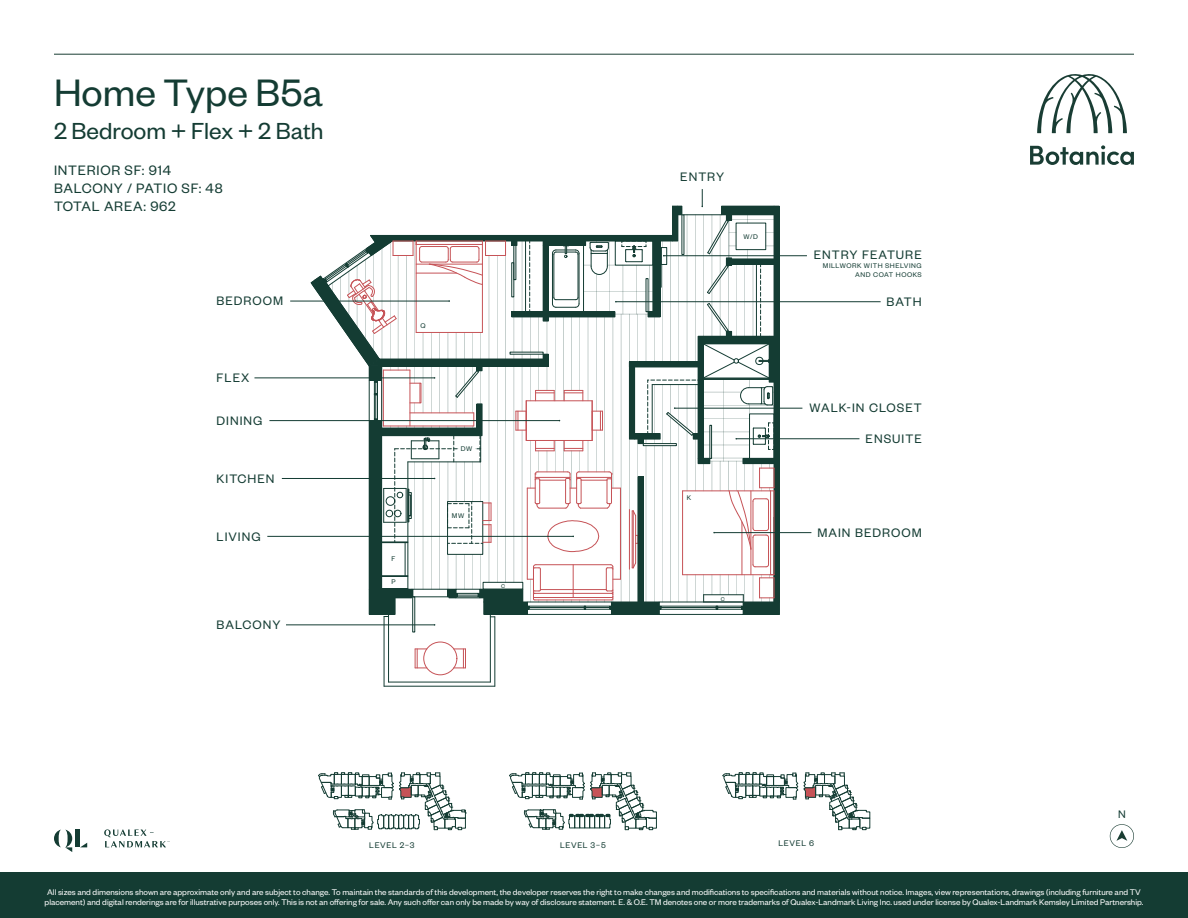
<style>
.page{position:relative;width:1188px;height:918px;background:#fff}
.page>*{position:absolute;margin:0;border:0;box-sizing:border-box;transform-origin:0 0}
.t1{font:42px "Founders Grotesk";color:#143c33}
.t2{font:25.5px "Founders Grotesk";color:#143c33}
.t3{font:15px "Founders Grotesk";letter-spacing:.05em;color:#143c33}
.t4{font:13.5px "Founders Grotesk";letter-spacing:.075em;color:#143c33}
.t5{font:12px "Founders Grotesk";color:#143c33}
.t6{font:9px/9.8px "Founders Grotesk";color:#fff}
.t7{font:9px "Founders Grotesk";letter-spacing:.075em;color:#143c33}
.t8{font:7.5px/9px "Founders Grotesk";letter-spacing:.075em;color:#143c33;text-align:right}
.t9{font:6px "Founders Grotesk";color:#143c33}
</style>
<div class="page">
<div style="left:0;top:873px;width:1188px;height:45px;background:#143c33"></div>
<svg style="left:1037px;top:74px;width:90px;height:59px"></svg>
<svg style="left:1030px;top:145px;width:104px;height:20px"></svg>
<svg style="left:54px;top:830px;width:18px;height:22px"></svg>
<div style="left:75px;top:830px;width:5px;height:17px;background:#143c33"></div>
<svg style="left:81px;top:843px;width:6px;height:4px"></svg>
<svg style="left:104px;top:829px;width:65px;height:18px"></svg>
<hr style="left:384px;top:616px;width:1px;height:70px;background:#143c33">
<hr style="left:388px;top:616px;width:1px;height:66px;background:#143c33">
<hr style="left:384px;top:686px;width:111px;height:1px;background:#143c33">
<hr style="left:389px;top:682px;width:101px;height:1px;background:#143c33">
<hr style="left:495px;top:617px;width:1px;height:69px;background:#143c33">
<hr style="left:490px;top:614px;width:1px;height:68px;background:#143c33">
<div style="left:774px;top:206px;width:5px;height:311px;background:#143c33"></div>
<div style="left:774px;top:517px;width:5px;height:85px;background:#143c33"></div>
<hr style="left:779px;top:517px;width:1px;height:97px;background:#143c33">
<div style="left:743px;top:602px;width:36px;height:12px;background:#143c33"></div>
<div style="left:743px;top:602px;width:36px;height:13px;border:1px solid #143c33"></div>
<div style="left:412px;top:597px;width:3px;height:35px;border:1px solid #143c33"></div>
<svg style="left:454px;top:649px;width:12px;height:20px"></svg>
<div style="left:424px;top:642px;width:33px;height:33px;border:1px solid #c65357;border-radius:50%"></div>
<svg style="left:415px;top:649px;width:12px;height:20px"></svg>
<svg style="left:1110px;top:824px;width:24px;height:24px"></svg>
<svg style="left:318px;top:773px;width:148px;height:57px"></svg>
<svg style="left:509px;top:773px;width:148px;height:57px"></svg>
<svg style="left:722px;top:773px;width:76px;height:27px"></svg>
<svg style="left:804px;top:773px;width:66px;height:57px"></svg>
<hr style="left:54px;top:54px;width:1080px;height:1px;background:#1a3d33">
<hr style="left:675px;top:408px;width:127px;height:1px;background:#143c33">
<hr style="left:616px;top:301px;width:265px;height:1px;background:#143c33">
<hr style="left:736px;top:439px;width:123px;height:1px;background:#143c33">
<hr style="left:714px;top:532px;width:97px;height:1px;background:#143c33">
<hr style="left:664px;top:255px;width:143px;height:1px;background:#143c33">
<hr style="left:290px;top:301px;width:159px;height:1px;background:#143c33">
<hr style="left:254px;top:378px;width:181px;height:1px;background:#143c33">
<hr style="left:286px;top:625px;width:149px;height:1px;background:#143c33">
<hr style="left:282px;top:478px;width:153px;height:1px;background:#143c33">
<hr style="left:269px;top:420px;width:291px;height:1px;background:#143c33">
<hr style="left:267px;top:536px;width:306px;height:1px;background:#143c33">
<svg style="left:311px;top:189px;width:464px;height:429px"></svg>
<p class="t1" style="left:54px;top:67px;width:270px">Home Type B5a</p>
<p class="t2" style="left:54px;top:116px;width:271px">2 Bedroom + Flex + 2 Bath</p>
<p class="t3" style="left:54px;top:161px;width:118px">INTERIOR SF: 914</p>
<p class="t3" style="left:54px;top:179px;width:170px">BALCONY / PATIO SF: 48</p>
<p class="t3" style="left:54px;top:197px;width:123px">TOTAL AREA: 962</p>
<p class="t4" style="left:216px;top:293px;width:68px">BEDROOM</p>
<p class="t4" style="left:217px;top:369px;width:34px">FLEX</p>
<p class="t4" style="left:217px;top:412px;width:47px">DINING</p>
<p class="t4" style="left:217px;top:470px;width:59px">KITCHEN</p>
<p class="t4" style="left:217px;top:528px;width:46px">LIVING</p>
<p class="t4" style="left:217px;top:616px;width:66px">BALCONY</p>
<p class="t8" style="left:421px;top:320px;width:7px">Q</p>
<p class="t8" style="left:392px;top:554px;width:5px">F</p>
<p class="t8" style="left:391px;top:577px;width:6px">P</p>
<p class="t8" style="left:461px;top:443px;width:13px">DW</p>
<p class="t8" style="left:452px;top:511px;width:14px">MW</p>
<p class="t9" style="left:501px;top:582px;width:5px">C</p>
<p class="t4" style="left:680px;top:169px;width:45px">ENTRY</p>
<p class="t8" style="left:744px;top:231px;width:16px">W/D</p>
<p class="t8" style="left:687px;top:493px;width:6px">K</p>
<p class="t9" style="left:721px;top:595px;width:5px">C</p>
<p class="t4" style="left:814px;top:246px;width:110px">ENTRY FEATURE</p>
<p class="t8" style="left:823px;top:260px;width:100px">MILLWORK WITH SHELVING<br>AND COAT HOOKS</p>
<p class="t4" style="left:887px;top:293px;width:37px">BATH</p>
<p class="t4" style="left:809px;top:400px;width:114px">WALK-IN CLOSET</p>
<p class="t4" style="left:866px;top:430px;width:58px">ENSUITE</p>
<p class="t4" style="left:817px;top:524px;width:106px">MAIN BEDROOM</p>
<p class="t7" style="left:369px;top:839px;width:47px">LEVEL 2–3</p>
<p class="t7" style="left:560px;top:839px;width:47px">LEVEL 3–5</p>
<p class="t7" style="left:779px;top:838px;width:37px">LEVEL 6</p>
<h3 class="t5" style="left:1118px;top:807px;width:9px">N</h3>
<p class="t6" style="left:45px;top:887px;width:1100px">All sizes and dimensions shown are approximate only and are subject to change. To maintain the standards of this development, the developer reserves the right to make changes and modifications to specifications and materials without notice. Images, view representations, drawings (including furniture and TV placement) and digital renderings are for illustrative purposes only. This is not an offering for sale. Any such offer can only be made by way of disclosure statement. E. &amp; O.E. TM denotes one or more trademarks of Qualex-Landmark Living Inc. used under license by Qualex-Landmark Kemsley Limited Partnership.</p>
</div>
